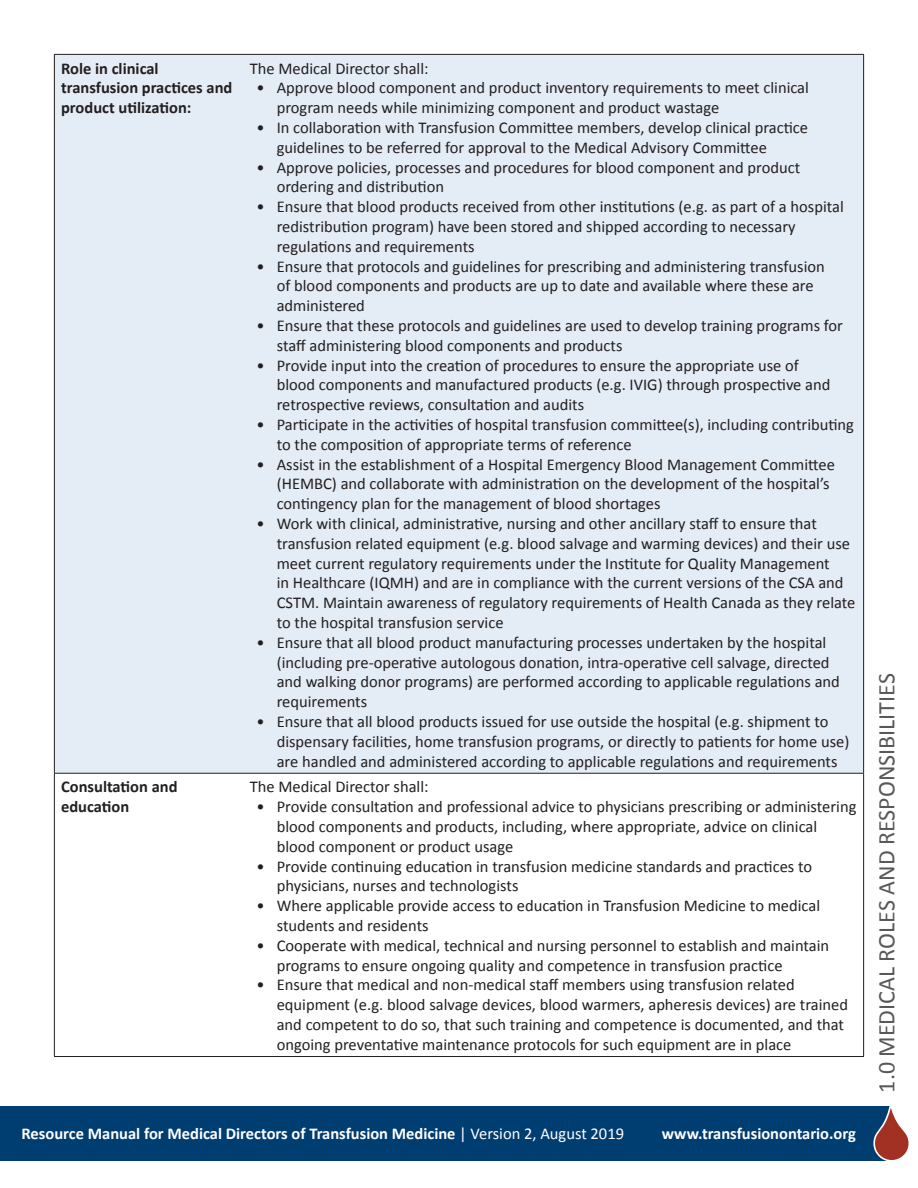
<style>
.page{position:relative;width:918px;height:1188px;background:#fff}
.page>*{position:absolute;margin:0;border:0;box-sizing:border-box;transform-origin:0 0}
.Subtitles{font:24px "Calibri";color:#57585a}
.t1{font:16.5px/19.8px "Calibri";color:#231f20}
.t2{font:700 16.5px "Calibri";color:#fff}
.t3{font:700 16.5px/19.8px "Calibri";color:#231f20}
.s1{font-weight:400}
</style>
<div class="page">
<div style="left:0;top:1106px;width:889px;height:55px;background:#003d71"></div>
<svg style="left:874px;top:1106px;width:35px;height:55px"></svg>
<div style="left:55px;top:55px;width:808px;height:718px;background:#e4ecf5"></div>
<hr style="left:54px;top:54px;width:189px;height:1px;background:#231f20">
<hr style="left:243px;top:54px;width:621px;height:1px;background:#231f20">
<hr style="left:54px;top:773px;width:189px;height:1px;background:#231f20">
<hr style="left:243px;top:773px;width:621px;height:1px;background:#231f20">
<hr style="left:54px;top:1056px;width:189px;height:1px;background:#231f20">
<hr style="left:243px;top:1056px;width:621px;height:1px;background:#231f20">
<hr style="left:863px;top:55px;width:1px;height:718px;background:#231f20">
<hr style="left:863px;top:774px;width:1px;height:282px;background:#231f20">
<hr style="left:54px;top:55px;width:1px;height:718px;background:#231f20">
<hr style="left:54px;top:774px;width:1px;height:282px;background:#231f20">
<p class="t3" style="left:61px;top:57px;width:173px">Role in clinical transfusion practices and product utilization:</p>
<p class="t1" style="left:250px;top:57px;width:180px">The Medical Director shall:</p>
<p class="t1" style="left:277px;top:77px;width:534px;text-indent:-20px">• Approve blood component and product inventory requirements to meet clinical program needs while minimizing component and product wastage</p>
<p class="t1" style="left:277px;top:117px;width:533px;text-indent:-20px">• In collaboration with Transfusion Committee members, develop clinical practice guidelines to be referred for approval to the Medical Advisory Committee</p>
<p class="t1" style="left:277px;top:156px;width:525px;text-indent:-20px">• Approve policies, processes and procedures for blood component and product ordering and distribution</p>
<p class="t1" style="left:277px;top:196px;width:569px;text-indent:-20px">• Ensure that blood products received from other institutions (e.g. as part of a hospital redistribution program) have been stored and shipped according to necessary regulations and requirements</p>
<p class="t1" style="left:277px;top:255px;width:550px;text-indent:-20px">• Ensure that protocols and guidelines for prescribing and administering transfusion of blood components and products are up to date and available where these are administered</p>
<p class="t1" style="left:277px;top:315px;width:568px;text-indent:-20px">• Ensure that these protocols and guidelines are used to develop training programs for staff administering blood components and products</p>
<p class="t1" style="left:277px;top:354px;width:555px;text-indent:-20px">• Provide input into the creation of procedures to ensure the appropriate use of blood components and manufactured products (e.g. IVIG) through prospective and retrospective reviews, consultation and audits</p>
<p class="t1" style="left:277px;top:414px;width:579px;text-indent:-20px">• Participate in the activities of hospital transfusion committee(s), including contributing to the composition of appropriate terms of reference</p>
<p class="t1" style="left:277px;top:453px;width:560px;text-indent:-20px">• Assist in the establishment of a Hospital Emergency Blood Management Committee (HEMBC) and collaborate with administration on the development of the hospital’s contingency plan for the management of blood shortages</p>
<p class="t1" style="left:277px;top:513px;width:580px;text-indent:-20px">• Work with clinical, administrative, nursing and other ancillary staff to ensure that transfusion related equipment (e.g. blood salvage and warming devices) and their use meet current regulatory requirements under the Institute for Quality Management<br>in Healthcare (IQMH) and are in compliance with the current versions of the CSA and CSTM. Maintain awareness of regulatory requirements of Health Canada as they relate to the hospital transfusion service</p>
<p class="t1" style="left:277px;top:632px;width:565px;text-indent:-20px">• Ensure that all blood product manufacturing processes undertaken by the hospital (including pre-operative autologous donation, intra-operative cell salvage, directed and walking donor programs) are performed according to applicable regulations and requirements</p>
<p class="t1" style="left:277px;top:711px;width:574px;text-indent:-20px">• Ensure that all blood products issued for use outside the hospital (e.g. shipment to dispensary facilities, home transfusion programs, or directly to patients for home use) are handled and administered according to applicable regulations and requirements</p>
<p class="t3" style="left:61px;top:776px;width:118px">Consultation and education</p>
<p class="t1" style="left:250px;top:776px;width:180px">The Medical Director shall:</p>
<p class="t1" style="left:277px;top:796px;width:581px;text-indent:-20px">• Provide consultation and professional advice to physicians prescribing or administering blood components and products, including, where appropriate, advice on clinical blood component or product usage</p>
<p class="t1" style="left:277px;top:855px;width:537px;text-indent:-20px">• Provide continuing education in transfusion medicine standards and practices to physicians, nurses and technologists</p>
<p class="t1" style="left:277px;top:895px;width:545px;text-indent:-20px">• Where applicable provide access to education in Transfusion Medicine to medical students and residents</p>
<p class="t1" style="left:277px;top:935px;width:554px;text-indent:-20px">• Cooperate with medical, technical and nursing personnel to establish and maintain programs to ensure ongoing quality and competence in transfusion practice</p>
<p class="t1" style="left:277px;top:974px;width:573px;text-indent:-20px">• Ensure that medical and non-medical staff members using transfusion related equipment (e.g. blood salvage devices, blood warmers, apheresis devices) are trained and competent to do so, that such training and competence is documented, and that ongoing preventative maintenance protocols for such equipment are in place</p>
<p class="t2" style="left:22px;top:1124px;width:604px">Resource Manual for Medical Directors of Transfusion Medicine <span class="s1">| Version 2, August 2019</span></p>
<p class="t2" style="left:662px;top:1124px;width:196px">www.transfusionontario.org</p>
<p class="Subtitles" style="left:872px;top:1093px;width:421px;rotate:-90deg">1.0 MEDICAL ROLES AND RESPONSIBILITIES</p>
</div>
